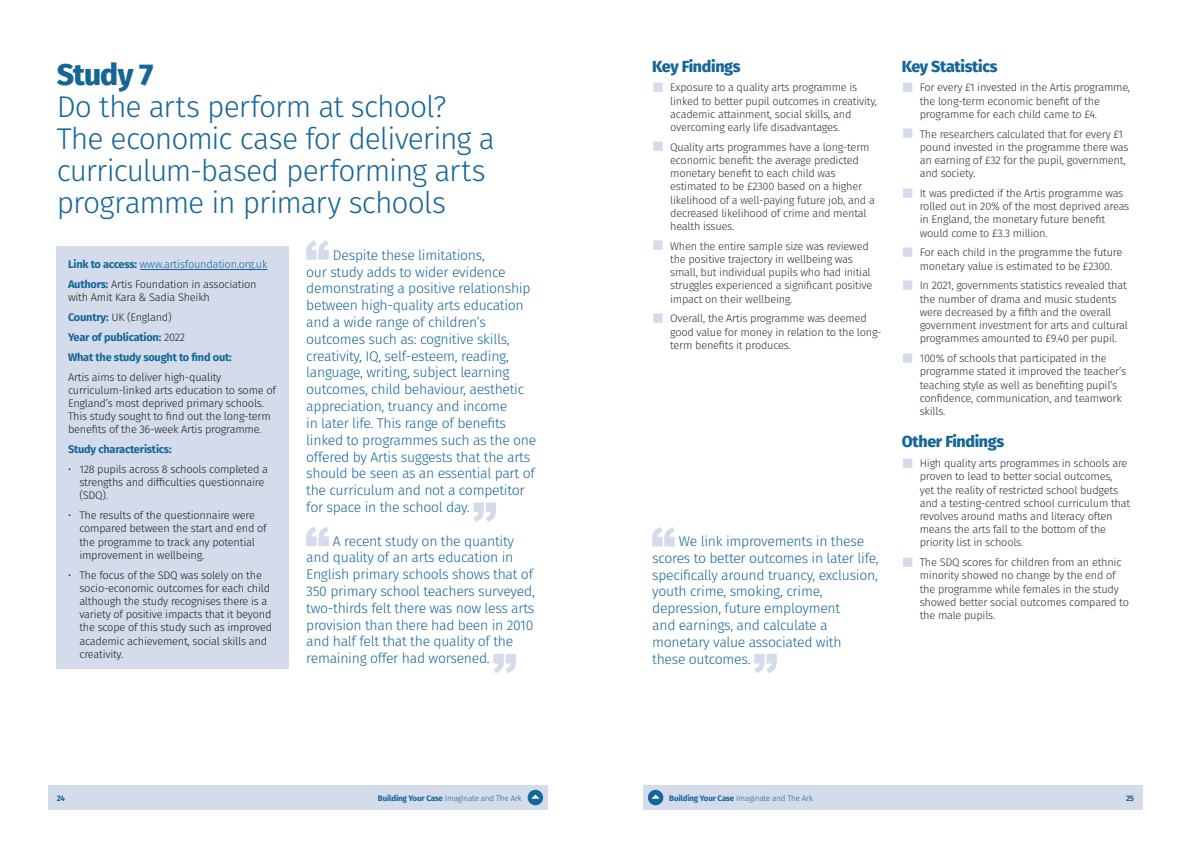
<style>
.page{position:relative;width:1191px;height:842px;background:#fff}
.page>*{position:absolute;margin:0;border:0;box-sizing:border-box;transform-origin:0 0}
.t1{font:300 30px/32px "Fira Sans";letter-spacing:-.035em;color:#156698}
.t2{font:800 30px "Fira Sans";letter-spacing:-.03em;color:#156698}
.t3{font:800 16px "Fira Sans";letter-spacing:-.02em;color:#156698}
.t4{font:300 14px/16.8px "Fira Sans";letter-spacing:-.02em;color:#156698}
.t5{font:300 11px/13.2px "Fira Sans";letter-spacing:-.02em;color:#25303b}
.t6{font:300 11px/13.2px "Fira Sans";letter-spacing:-.02em;color:#1d1d1b}
.t7{font:700 11px/19.8px "Fira Sans";letter-spacing:-.02em;color:#156698}
.t8{font:300 8px "Fira Sans";letter-spacing:-.02em;color:#156698}
.t9{font:700 8px "Fira Sans";color:#156698}
.s1{color:#d4dbea}
.s2{font-weight:700;color:#156698}
.s3{color:#156698}
.s4{font-weight:300;color:#1d1d1b}
.s5{font-weight:700}
</style>
<div class="page">
<div style="left:57px;top:247px;width:232px;height:422px;background:#d4dbea"></div>
<hr style="left:140px;top:269px;width:127px;height:1px;background:#156698">
<svg style="left:306px;top:240px;width:23px;height:20px"></svg>
<svg style="left:306px;top:527px;width:23px;height:19px"></svg>
<svg style="left:652px;top:527px;width:22px;height:19px"></svg>
<svg style="left:473px;top:502px;width:23px;height:20px"></svg>
<svg style="left:493px;top:654px;width:23px;height:19px"></svg>
<svg style="left:754px;top:654px;width:22px;height:19px"></svg>
<div style="left:48px;top:785px;width:499px;height:25px;background:#d4dbea"></div>
<div style="left:527px;top:790px;width:16px;height:15px;background:#156698;border-radius:50%"></div>
<svg style="left:531px;top:794px;width:8px;height:5px"></svg>
<div style="left:643px;top:785px;width:499px;height:25px;background:#d4dbea"></div>
<div style="left:648px;top:790px;width:15px;height:15px;background:#156698;border-radius:50%"></div>
<svg style="left:651px;top:794px;width:9px;height:5px"></svg>
<h2 class="t3" style="left:652px;top:52px;width:90px">Key Findings</h2>
<p class="t5" style="left:670px;top:81px;width:208px;text-indent:-18px"><span class="s1">■</span> Exposure to a quality arts programme is linked to better pupil outcomes in creativity, academic attainment, social skills, and overcoming early life disadvantages.</p>
<p class="t5" style="left:670px;top:140px;width:206px;text-indent:-18px"><span class="s1">■</span> Quality arts programmes have a long-term economic benefit: the average predicted monetary benefit to each child was estimated to be £2300 based on a higher likelihood of a well-paying future job, and a decreased likelihood of crime and mental health issues.</p>
<p class="t5" style="left:670px;top:239px;width:204px;text-indent:-18px"><span class="s1">■</span> When the entire sample size was reviewed the positive trajectory in wellbeing was small, but individual pupils who had initial struggles experienced a significant positive impact on their wellbeing.</p>
<p class="t5" style="left:670px;top:312px;width:213px;text-indent:-18px"><span class="s1">■</span> Overall, the Artis programme was deemed good value for money in relation to the long&shy;term benefits it produces.</p>
<h1 class="t2" style="left:57px;top:48px;width:98px">Study 7</h1>
<h1 class="t1" style="left:57px;top:90px;width:439px">Do the arts perform at school?<br>The economic case for delivering a curriculum-based performing arts programme in primary schools</h1>
<p class="t4" style="left:306px;top:246px;width:232px;text-indent:27px">Despite these limitations,<br>our study adds to wider evidence demonstrating a positive relationship between high-quality arts education and a wide range of children’s outcomes such as: cognitive skills, creativity, IQ, self-esteem, reading, language, writing, subject learning outcomes, child behaviour, aesthetic appreciation, truancy and income<br>in later life. This range of benefits linked to programmes such as the one offered by Artis suggests that the arts should be seen as an essential part of the curriculum and not a competitor for space in the school day.</p>
<p class="t4" style="left:306px;top:532px;width:230px;text-indent:27px">A recent study on the quantity and quality of an arts education in English primary schools shows that of 350 primary school teachers surveyed, two-thirds felt there was now less arts provision than there had been in 2010 and half felt that the quality of the remaining offer had worsened.</p>
<p class="t4" style="left:652px;top:533px;width:228px;text-indent:27px">We link improvements in these scores to better outcomes in later life, specifically around truancy, exclusion, youth crime, smoking, crime, depression, future employment<br>and earnings, and calculate a monetary value associated with<br>these outcomes.</p>
<p class="t6" style="left:68px;top:255px;width:201px;line-height:19.8px"><span class="s2">Link to access:</span> <span class="s3">www.artisfoundation.org.uk<br></span><span class="s2">Authors:</span> Artis Foundation in association</p>
<p class="t7" style="left:68px;top:287px;width:165px"><span class="s4">with Amit Kara &amp; Sadia Sheikh<br></span>Country: <span class="s4">UK (England)<br></span>Year of publication: <span class="s4">2022<br></span>What the study sought to find out:</p>
<p class="t6" style="left:68px;top:370px;width:209px">Artis aims to deliver high-quality curriculum-linked arts education to some of England’s most deprived primary schools.<br>This study sought to find out the long-term benefits of the 36-week Artis programme.</p>
<p class="t7" style="left:68px;top:439px;width:105px">Study characteristics:</p>
<p class="t6" style="left:79px;top:462px;width:190px;text-indent:-11px">• 128 pupils across 8 schools completed a strengths and difficulties questionnaire (SDQ).</p>
<p class="t6" style="left:79px;top:509px;width:189px;text-indent:-11px">• The results of the questionnaire were compared between the start and end of the programme to track any potential improvement in wellbeing.</p>
<p class="t6" style="left:79px;top:568px;width:194px;text-indent:-11px">• The focus of the SDQ was solely on the socio-economic outcomes for each child although the study recognises there is a variety of positive impacts that it beyond the scope of this study such as improved academic achievement, social skills and creativity.</p>
<h2 class="t3" style="left:901px;top:52px;width:97px">Key Statistics</h2>
<p class="t5" style="left:919px;top:81px;width:212px;text-indent:-18px"><span class="s1">■</span> For every £1 invested in the Artis programme, the long-term economic benefit of the programme for each child came to £4.</p>
<p class="t5" style="left:919px;top:127px;width:210px;text-indent:-18px"><span class="s1">■</span> The researchers calculated that for every £1 pound invested in the programme there was an earning of £32 for the pupil, government, and society.</p>
<p class="t5" style="left:919px;top:187px;width:211px;text-indent:-18px"><span class="s1">■</span> It was predicted if the Artis programme was rolled out in 20% of the most deprived areas in England, the monetary future benefit would come to £3.3 million.</p>
<p class="t5" style="left:919px;top:246px;width:204px;text-indent:-18px"><span class="s1">■</span> For each child in the programme the future monetary value is estimated to be £2300.</p>
<p class="t5" style="left:919px;top:279px;width:210px;text-indent:-18px"><span class="s1">■</span> In 2021, governments statistics revealed that the number of drama and music students were decreased by a fifth and the overall government investment for arts and cultural programmes amounted to £9.40 per pupil.</p>
<p class="t5" style="left:919px;top:352px;width:208px;text-indent:-18px"><span class="s1">■</span> 100% of schools that participated in the programme stated it improved the teacher’s teaching style as well as benefiting pupil’s confidence, communication, and teamwork skills.</p>
<h2 class="t3" style="left:901px;top:428px;width:104px">Other Findings</h2>
<p class="t5" style="left:919px;top:457px;width:212px;text-indent:-18px"><span class="s1">■</span> High quality arts programmes in schools are proven to lead to better social outcomes,<br>yet the reality of restricted school budgets and a testing-centred school curriculum that revolves around maths and literacy often means the arts fall to the bottom of the priority list in schools.</p>
<p class="t5" style="left:919px;top:556px;width:211px;text-indent:-18px"><span class="s1">■</span> The SDQ scores for children from an ethnic minority showed no change by the end of the programme while females in the study showed better social outcomes compared to the male pupils.</p>
<p class="t9" style="left:57px;top:792px;width:10px">24</p>
<p class="t8" style="left:378px;top:793px;width:145px"><span class="s5">Building Your Case</span> Imaginate and The Ark</p>
<p class="t8" style="left:669px;top:793px;width:145px"><span class="s5">Building Your Case</span> Imaginate and The Ark</p>
<p class="t9" style="left:1126px;top:792px;width:10px">25</p>
</div>
